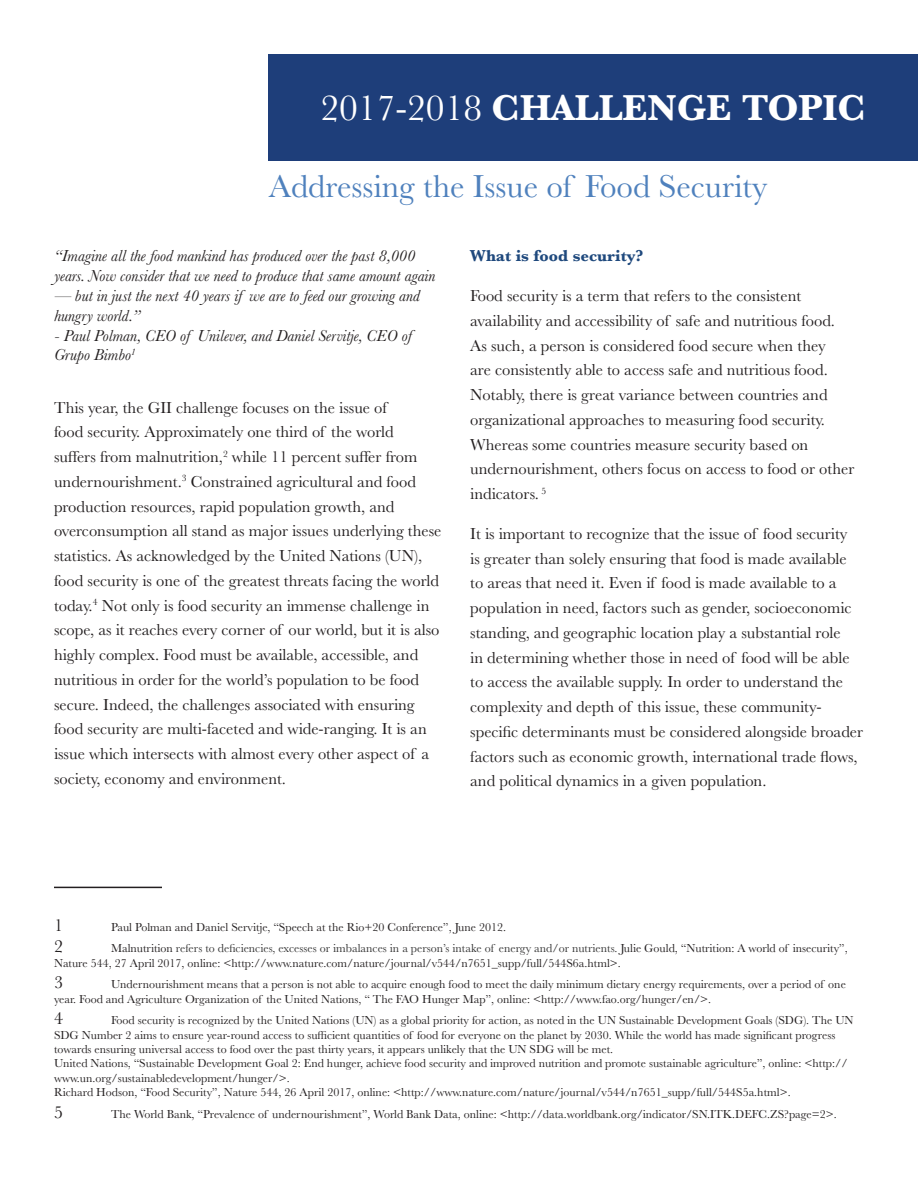
<style>
.page{position:relative;width:918px;height:1188px;background:#fff}
.page>*{position:absolute;margin:0;border:0;box-sizing:border-box;transform-origin:0 0}
.t1{font:700 37.5px "Baskerville MT Std";color:#fff}
.t2{font:33px "Baskerville MT Std";color:#4f81bd}
.t3{font:18px "Baskerville MT Std";color:#231f20}
.t4{font:16.5px/24.8px "Baskerville MT Std";color:#231f20}
.t5{font:italic 16.5px/19.8px "Baskerville MT Std";color:#231f20}
.t6{font:700 16.5px "Baskerville MT Std";color:#1f497d}
.t7{font:12px/14.4px "Baskerville MT Std";color:#231f20}
.s1{font-weight:400}
.s2{color:#333}
</style>
<div class="page">
<hr style="left:54px;top:887px;width:108px;height:1px;background:#231f20">
<div style="left:268px;top:54px;width:650px;height:106px;background:#1e3e7a"></div>
<p class="t1" style="left:320px;top:87px;width:547px"><span class="s1">2017-2018</span> CHALLENGE TOPIC</p>
<p class="t2" style="left:269px;top:167px;width:500px">Addressing the Issue of Food Security</p>
<p class="t5" style="left:54px;top:246px;width:383px">“Imagine all the food mankind has produced over the past 8,000 years. Now consider that we need to produce that same amount again</p>
<p class="t5" style="left:54px;top:286px;width:367px">— but in just the next 40 years if we are to feed our growing and hungry world.”</p>
<p class="t5" style="left:54px;top:325px;width:359px">- Paul Polman, CEO of Unilever, and Daniel Servitje, CEO of<br>Grupo Bimbo<sup>1</sup></p>
<p class="t4" style="left:54px;top:395px;width:389px">This year, the GII challenge focuses on the issue of<br>food security. Approximately one third of the world<br>suffers from malnutrition,<sup>2</sup> while 11 percent suffer from undernourishment.<sup>3</sup> Constrained agricultural and food production resources, rapid population growth, and overconsumption all stand as major issues underlying these statistics. As acknowledged by the United Nations (UN), food security is one of the greatest threats facing the world today.<sup>4</sup> Not only is food security an immense challenge in scope, as it reaches every corner of our world, but it is also highly complex. Food must be available, accessible, and nutritious in order for the world’s population to be food secure. Indeed, the challenges associated with ensuring food security are multi-faceted and wide-ranging. It is an issue which intersects with almost every other aspect of a society, economy and environment.</p>
<p class="t6" style="left:470px;top:247px;width:175px">What is food security?</p>
<p class="t4" style="left:470px;top:283px;width:386px">Food security is a term that refers to the consistent availability and accessibility of safe and nutritious food.<br>As such, a person is considered food secure when they<br>are consistently able to access safe and nutritious food.<br>Notably, there is great variance between countries and organizational approaches to measuring food security.<br>Whereas some countries measure security based on undernourishment, others focus on access to food or other indicators. <sup>5</sup></p>
<p class="t4" style="left:470px;top:521px;width:394px">It is important to recognize that the issue of food security<br>is greater than solely ensuring that food is made available to areas that need it. Even if food is made available to a population in need, factors such as gender, socioeconomic standing, and geographic location play a substantial role<br>in determining whether those in need of food will be able to access the available supply. In order to understand the complexity and depth of this issue, these community&shy;specific determinants must be considered alongside broader factors such as economic growth, international trade flows, and political dynamics in a given population.</p>
<p class="t3" style="left:54px;top:914px;width:10px">1</p>
<p class="t7" style="left:111px;top:920px;width:397px">Paul Polman and Daniel Servitje, “Speech at the Rio+20 Conference”, June 2012.</p>
<p class="t3" style="left:54px;top:936px;width:10px">2</p>
<p class="t7" style="left:54px;top:941px;width:795px;text-indent:57px">Malnutrition <span class="s2">refers to deficiencies, excesses or imbalances in a person’s intake of energy and/or nutrients.</span> Julie Gould, “Nutrition: A world of insecurity”,<br>Nature 544, 27 April 2017, online: &lt;http://www.nature.com/nature/journal/v544/n7651_supp/full/544S6a.html&gt;.</p>
<p class="t3" style="left:54px;top:972px;width:10px">3</p>
<p class="t7" style="left:54px;top:977px;width:793px;text-indent:57px">Undernourishment means that a person is not able to acquire enough food to meet the daily minimum dietary energy requirements, over a period of one year. Food and Agriculture Organization of the United Nations, “ The FAO Hunger Map”, online: &lt;http://www.fao.org/hunger/en/&gt;.</p>
<p class="t3" style="left:54px;top:1008px;width:10px">4</p>
<p class="t7" style="left:54px;top:1013px;width:801px;text-indent:57px">Food security is recognized by the United Nations (UN) as a global priority for action, as noted in the UN Sustainable Development Goals (SDG). The UN<br>SDG Number 2 aims to ensure year-round access to sufficient quantities of food for everyone on the planet by 2030. While the world has made significant progress towards ensuring universal access to food over the past thirty years, it appears unlikely that the UN SDG will be met.</p>
<p class="t7" style="left:54px;top:1056px;width:795px">United Nations, “Sustainable Development Goal 2: End hunger, achieve food security and improved nutrition and promote sustainable agriculture”, online: &lt;http:// www.un.org/sustainabledevelopment/hunger/&gt;.<br>Richard Hodson, “Food Security”, Nature 544, 26 April 2017, online: &lt;http://www.nature.com/nature/journal/v544/n7651_supp/full/544S5a.html&gt;.</p>
<p class="t3" style="left:54px;top:1102px;width:10px">5</p>
<p class="t7" style="left:111px;top:1107px;width:727px">The World Bank, “Prevalence of undernourishment”, World Bank Data, online: &lt;http://data.worldbank.org/indicator/SN.ITK.DEFC.ZS?page=2&gt;.</p>
</div>
